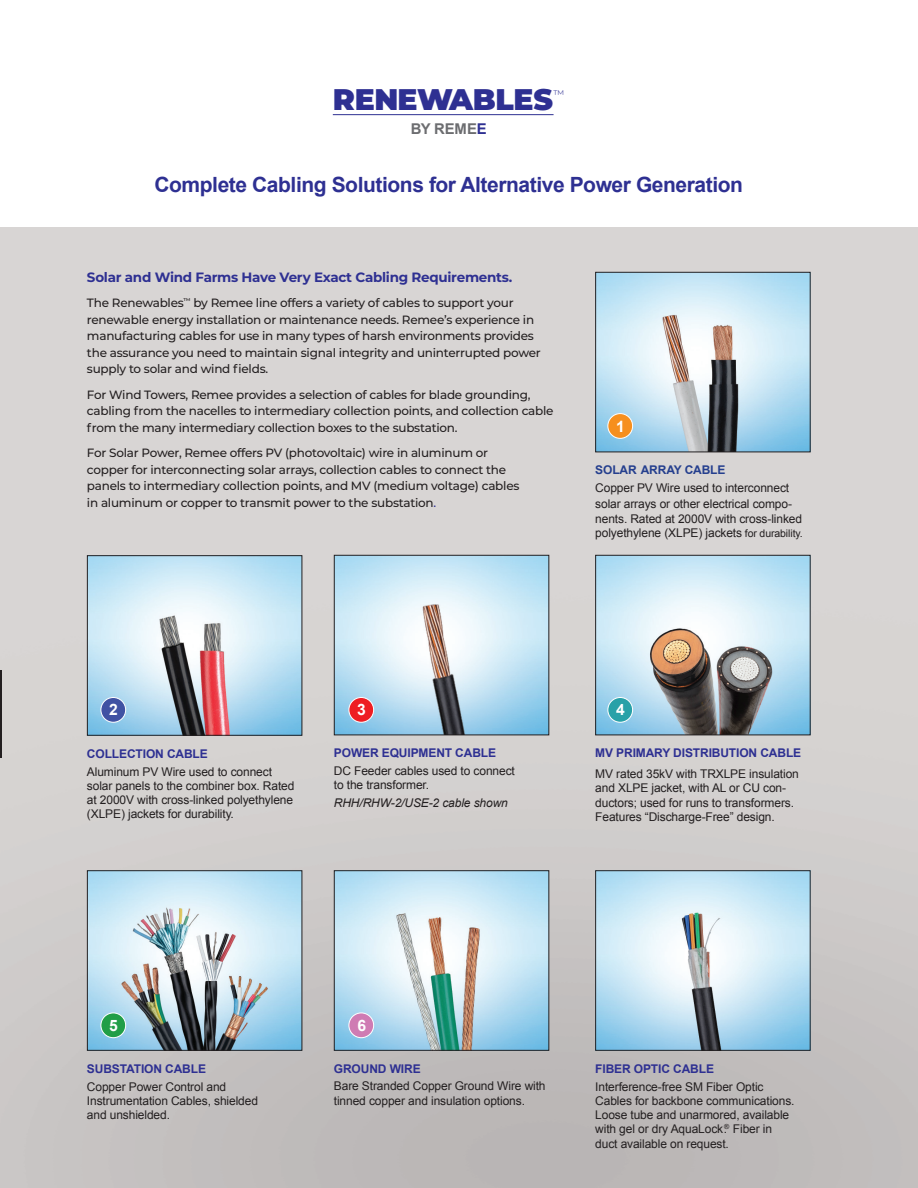
<style>
.page{position:relative;width:918px;height:1188px;background:#fff}
.page>*{position:absolute;margin:0;border:0;box-sizing:border-box;transform-origin:0 0}
.t1{font:900 29.85px "Montserrat";letter-spacing:-.01em;color:#2e3092}
.t2{font:700 21px "Arial";letter-spacing:-.02em;color:#2e3092}
.t3{font:700 15.75px "Arial";color:#fff}
.t4{font:700 14.85px "Arial";color:#6c6d70}
.t5{font:700 13.5px "Montserrat";letter-spacing:-.02em;color:#2e3092}
.t6{font:12px/14.2px "Arial";letter-spacing:-.01em;color:#231f20}
.t7{font:500 12px/16.5px "Montserrat";letter-spacing:-.02em;color:#231f20}
.t8{font:700 12px "Arial";letter-spacing:-.01em;color:#2e3092}
.t9{font:italic 12px "Arial";letter-spacing:-.01em;color:#231f20}
.t10{font:700 12px "Arial";letter-spacing:-.01em;color:#253f8e}
.t11{font:300 10.95px "Montserrat";color:#2e3092}
.s1{color:#2e3092}
.s2{font-size:10.5px}
</style>
<div class="page">
<img style="left:336px;top:557px;width:211px;height:176px">
<div style="left:334px;top:555px;width:215px;height:180px;border:1px solid #231f20"></div>
<img style="left:597px;top:872px;width:212px;height:177px">
<div style="left:595px;top:870px;width:216px;height:181px;border:1px solid #231f20"></div>
<img style="left:597px;top:274px;width:212px;height:176px">
<div style="left:595px;top:272px;width:216px;height:180px;border:1px solid #231f20"></div>
<img style="left:89px;top:557px;width:211px;height:177px">
<div style="left:87px;top:555px;width:215px;height:181px;border:1px solid #231f20"></div>
<img style="left:597px;top:557px;width:212px;height:176px">
<div style="left:595px;top:555px;width:216px;height:180px;border:1px solid #231f20"></div>
<img style="left:89px;top:872px;width:211px;height:177px">
<div style="left:87px;top:870px;width:215px;height:181px;border:1px solid #231f20"></div>
<hr style="left:0;top:670px;width:2px;height:88px;background:#231f20">
<hr style="left:333px;top:114px;width:221px;height:1px;background:#2e3092">
<img style="left:336px;top:872px;width:211px;height:177px">
<div style="left:334px;top:870px;width:215px;height:181px;border:1px solid #231f20"></div>
<div style="left:608px;top:414px;width:25px;height:24px;background:#f68f1e;border-radius:50%"></div>
<div style="left:607px;top:413px;width:26px;height:26px;border:1px solid #fff;border-radius:50%"></div>
<div style="left:608px;top:698px;width:25px;height:24px;background:#28a1a8;border-radius:50%"></div>
<div style="left:607px;top:697px;width:26px;height:26px;border:1px solid #fff;border-radius:50%"></div>
<div style="left:349px;top:698px;width:25px;height:24px;background:#ee1d23;border-radius:50%"></div>
<div style="left:349px;top:697px;width:25px;height:26px;border:1px solid #fff;border-radius:50%"></div>
<div style="left:101px;top:698px;width:25px;height:24px;background:#4052a3;border-radius:50%"></div>
<div style="left:101px;top:697px;width:25px;height:26px;border:1px solid #fff;border-radius:50%"></div>
<div style="left:101px;top:1013px;width:25px;height:25px;background:#219e47;border-radius:50%"></div>
<div style="left:101px;top:1013px;width:25px;height:25px;border:1px solid #fff;border-radius:50%"></div>
<div style="left:349px;top:1013px;width:25px;height:25px;background:#cf7bb3;border-radius:50%"></div>
<div style="left:349px;top:1013px;width:25px;height:25px;border:1px solid #fff;border-radius:50%"></div>
<p class="t1" style="left:333px;top:77px;width:222px">RENEWABLES</p>
<p class="t11" style="left:554px;top:86px;width:13px">™</p>
<p class="t4" style="left:411px;top:119px;width:78px">BY REME<span class="s1">E</span></p>
<p class="t2" style="left:154px;top:170px;width:590px">Complete Cabling Solutions for Alternative Power Generation</p>
<p class="t5" style="left:87px;top:267px;width:427px">Solar and Wind Farms Have Very Exact Cabling Requirements.</p>
<p class="t7" style="left:87px;top:294px;width:455px">The Renewables<sup>™</sup> by Remee line offers a variety of cables to support your renewable energy installation or maintenance needs. Remee’s experience in manufacturing cables for use in many types of harsh environments provides the assurance you need to maintain signal integrity and uninterrupted power supply to solar and wind fields.</p>
<p class="t7" style="left:87px;top:386px;width:468px">For Wind Towers, Remee provides a selection of cables for blade grounding, cabling from the nacelles to intermediary collection points, and collection cable from the many intermediary collection boxes to the substation.</p>
<p class="t7" style="left:87px;top:444px;width:434px">For Solar Power, Remee offers PV (photovoltaic) wire in aluminum or copper for interconnecting solar arrays, collection cables to connect the panels to intermediary collection points, and MV (medium voltage) cables in aluminum or copper to transmit power to the substation<span class="s1">.</span></p>
<p class="t3" style="left:616px;top:416px;width:10px">1</p>
<p class="t10" style="left:595px;top:462px;width:132px">SOLAR ARRAY CABLE</p>
<p class="t6" style="left:595px;top:481px;width:196px">Copper PV Wire used to interconnect</p>
<p class="t6" style="left:595px;top:497px;width:209px">solar arrays or other electrical compo&shy;nents. Rated at 2000V with cross-linked polyethylene (XLPE) jackets <span class="s2">for durability.</span></p>
<p class="t3" style="left:109px;top:700px;width:10px">2</p>
<p class="t3" style="left:357px;top:700px;width:10px">3</p>
<p class="t3" style="left:616px;top:700px;width:10px">4</p>
<p class="t8" style="left:87px;top:746px;width:122px">COLLECTION CABLE</p>
<p class="t6" style="left:87px;top:764px;width:209px">Aluminum PV Wire used to connect solar panels to the combiner box. Rated at 2000V with cross-linked polyethylene (XLPE) jackets for durability.</p>
<p class="t8" style="left:334px;top:745px;width:164px">POWER EQUIPMENT CABLE</p>
<p class="t6" style="left:334px;top:764px;width:183px">DC Feeder cables used to connect to the transformer.</p>
<p class="t9" style="left:334px;top:795px;width:176px">RHH/RHW-2/USE-2 cable shown</p>
<p class="t8" style="left:595px;top:745px;width:207px">MV PRIMARY DISTRIBUTION CABLE</p>
<p class="t6" style="left:595px;top:767px;width:205px">MV rated 35kV with TRXLPE insulation and XLPE jacket, with AL or CU con&shy;ductors; used for runs to transformers.<br>Features “Discharge-Free” design.</p>
<p class="t3" style="left:109px;top:1015px;width:10px">5</p>
<p class="t3" style="left:358px;top:1015px;width:10px">6</p>
<p class="t8" style="left:87px;top:1061px;width:121px">SUBSTATION CABLE</p>
<p class="t6" style="left:87px;top:1080px;width:173px">Copper Power Control and<br>Instrumentation Cables, shielded and unshielded.</p>
<p class="t8" style="left:334px;top:1060px;width:88px">GROUND WIRE</p>
<p class="t6" style="left:334px;top:1079px;width:213px">Bare Stranded Copper Ground Wire with tinned copper and insulation options.</p>
<p class="t8" style="left:595px;top:1061px;width:120px">FIBER OPTIC CABLE</p>
<p class="t6" style="left:595px;top:1079px;width:201px">Interference-free SM Fiber Optic Cables for backbone communications.<br>Loose tube and unarmored, available with gel or dry AquaLock <sup>®</sup>. Fiber in duct available on request.</p>
</div>
